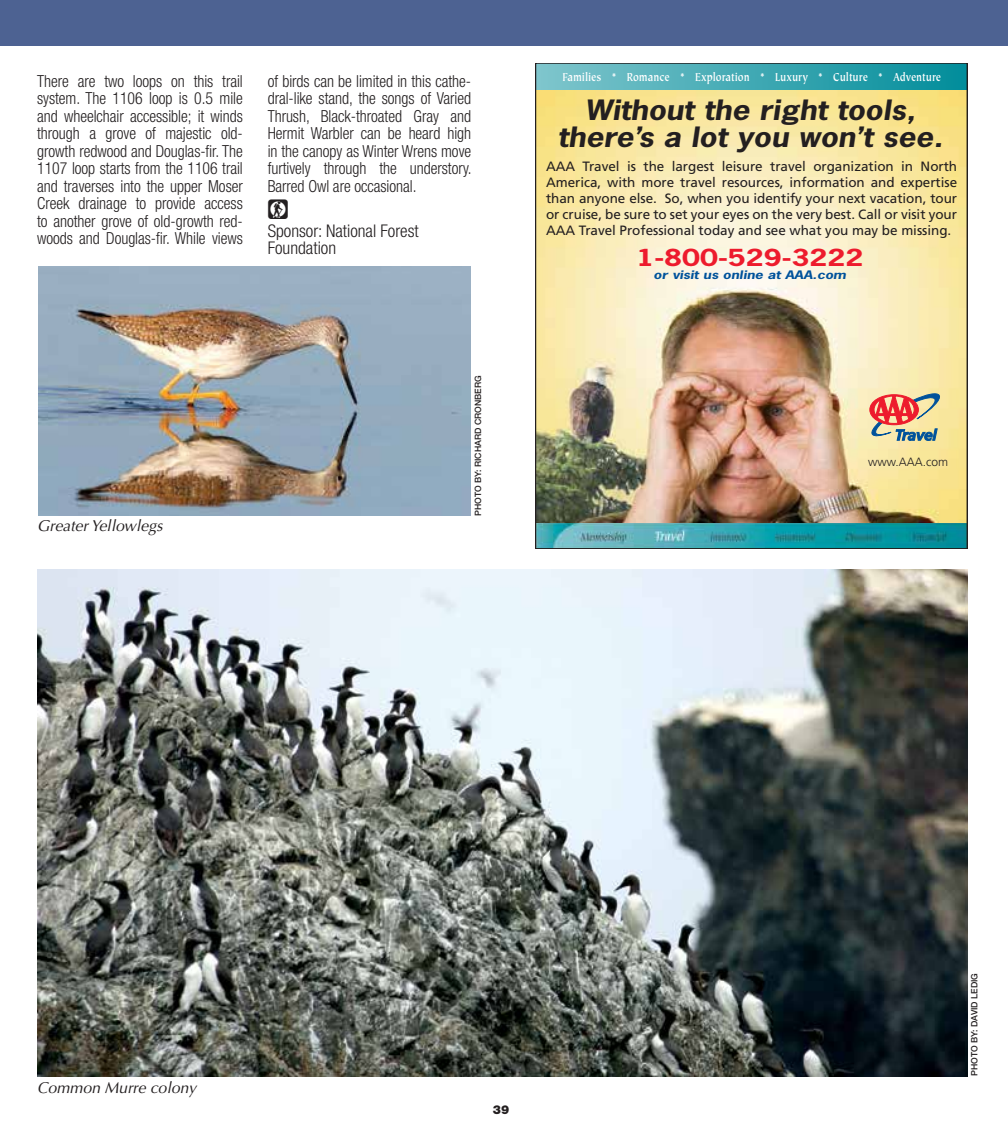
<style>
.page{position:relative;width:1008px;height:1134px;background:#fff}
.page>*{position:absolute;margin:0;border:0;box-sizing:border-box;transform-origin:0 0}
.t1{font:italic 700 26.43px/26.9px "News Gothic Std";color:#231f20;text-align:center;scale:1.18 1}
.t2{font:24.5px "Birdfont 3";color:#231f20}
.t3{font:700 22.05px "News Gothic Std";color:#ed1b2d;scale:1.31 1}
.t4{font:300 condensed 17.5px/17.5px "Helvetica Neue";color:#231f20}
.t5{font:300 condensed 16.62px/17.5px "Helvetica Neue";letter-spacing:-.005em;color:#231f20;text-align:justify;scale:.95 1}
.t6{font:italic 15.75px "Optima";color:#231f20}
.t7{font:13.47px/16.3px "Frutiger";letter-spacing:-.005em;color:#231f20;text-align:justify}
.t8{font:700 12.95px "Tiepolo";color:#fff;scale:.82 1}
.t9{font:900 12.25px "Helvetica Neue";color:#231f20}
.t10{font:300 12.08px "Frutiger";color:#231f20}
.t11{font:italic 700 11.03px "News Gothic Std";color:#00529b;scale:1.31 1}
.t12{font:500 8.75px "Helvetica Neue";color:#231f20}
</style>
<div class="page">
<div style="left:0;top:0;width:1008px;height:46px;background:#4d6292"></div>
<img style="left:538px;top:89px;width:427px;height:434px">
<div style="left:536px;top:63px;width:431px;height:26px;background:linear-gradient(to right,#80c6cd,#018d9a)"></div>
<img style="left:538px;top:523px;width:427px;height:24px">
<svg style="left:869px;top:392px;width:72px;height:53px;background:#d2a28b"></svg>
<img style="left:39px;top:266px;width:432px;height:249px">
<img style="left:37px;top:570px;width:930px;height:506px">
<p class="t5" style="left:37px;top:72px;width:218px">There are two loops on this trail system. The 1106 loop is 0.5 mile and wheelchair accessible; it winds through a grove of majestic old&shy;growth redwood and Douglas-fir. The 1107 loop starts from the 1106 trail and traverses into the upper Moser Creek drainage to provide access to another grove of old-growth red&shy;woods and Douglas-fir. While views</p>
<p class="t5" style="left:268px;top:72px;width:216px">of birds can be limited in this cathe&shy;dral-like stand, the songs of Varied Thrush, Black-throated Gray and Hermit Warbler can be heard high in the canopy as Winter Wrens move furtively through the understory.<br>Barred Owl are occasional.</p>
<h2 class="t2" style="left:268px;top:196px;width:22px">A</h2>
<p class="t4" style="left:268px;top:221px;width:152px">Sponsor: National Forest<br>Foundation</p>
<p class="t6" style="left:37px;top:517px;width:127px">Greater Yellowlegs</p>
<p class="t12" style="left:473px;top:516px;width:142px;rotate:-90deg">PHOTO BY: Richard Cronberg</p>
<p class="t8" style="left:563px;top:70px;width:463px">Families * Romance * Exploration * Luxury * Culture * Adventure</p>
<h1 class="t1" style="left:558px;top:97px;width:328px">Without the right tools, there’s a lot you won’t see.</h1>
<p class="t7" style="left:546px;top:158px;width:413px">AAA Travel is the largest leisure travel organization in North America, with more travel resources, information and expertise than anyone else. So, when you identify your next vacation, tour or cruise, be sure to set your eyes on the very best. Call or visit your AAA Travel Professional today and see what you may be missing.</p>
<h3 class="t3" style="left:636px;top:243px;width:175px">1-800-529-3222</h3>
<p class="t11" style="left:654px;top:268px;width:148px">or visit us online at AAA.com</p>
<p class="t10" style="left:868px;top:455px;width:81px">www.AAA.com</p>
<p class="t6" style="left:37px;top:1079px;width:161px">Common Murre colony</p>
<p class="t9" style="left:493px;top:1102px;width:18px">39</p>
<p class="t12" style="left:969px;top:1076px;width:105px;rotate:-90deg">PHOTO BY: David Ledig</p>
</div>
